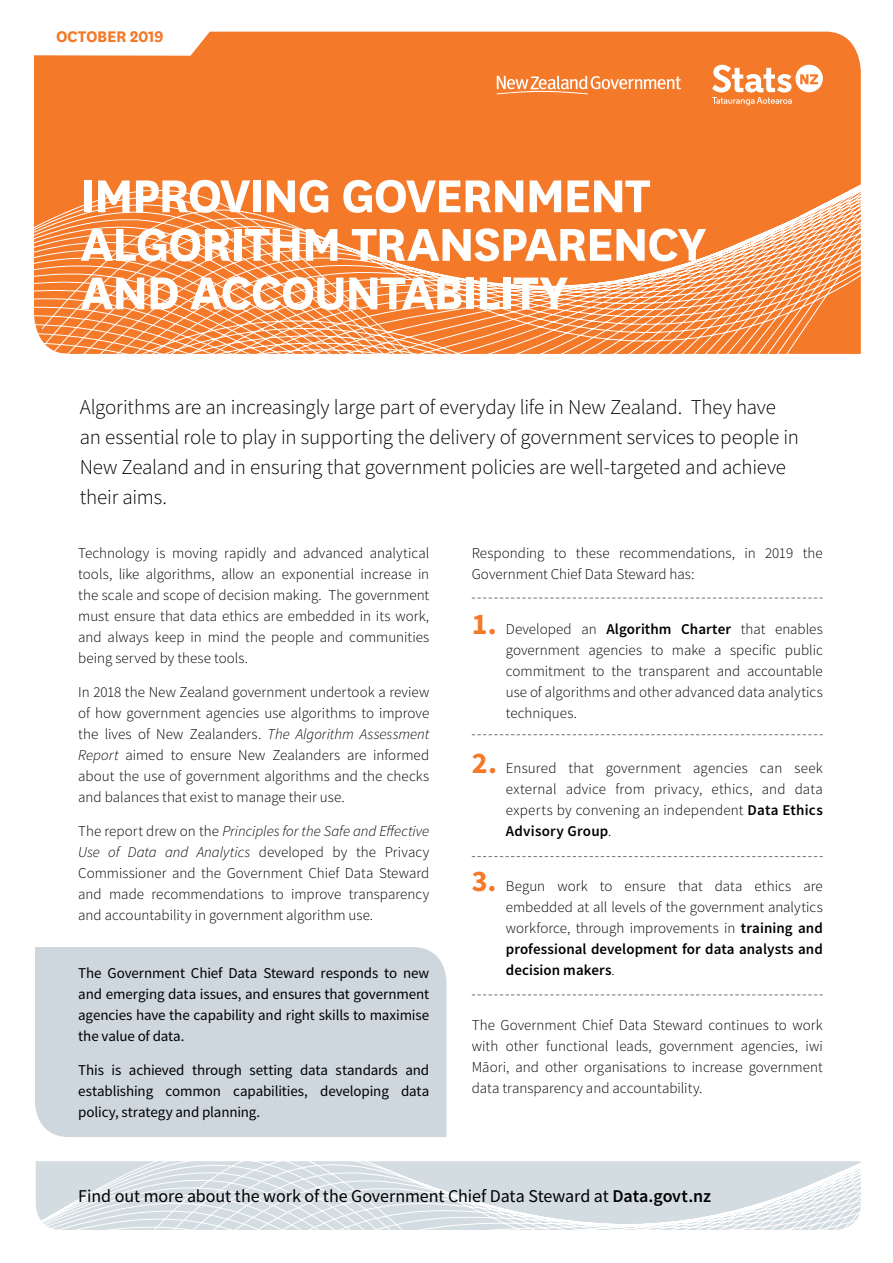
<style>
.page{position:relative;width:893px;height:1263px;background:#fff}
.page>*{position:absolute;margin:0;border:0;box-sizing:border-box;transform-origin:0 0}
.t1{font:700 54px/48.6px "National";letter-spacing:-.03em;color:#fff}
.t2{font:300 21px/30px "Source Sans Pro";letter-spacing:-.01em;color:#000}
.t3{font:18px "Source Sans Pro";letter-spacing:-.005em;color:#000}
.t4{font:700 18px "National";letter-spacing:-.02em;color:#f47929}
.t5{font:300 15px/21px "Source Sans Pro";letter-spacing:.005em;color:#000;text-align:justify}
.t6{font:15px/21px "Source Sans Pro";letter-spacing:-.01em;color:#000;text-align:justify}
.s1{font-style:italic}
.s2{font-weight:700;font-size:30px;color:#f47929}
.s3{font-weight:600}
</style>
<div class="page">
<svg style="left:35px;top:1161px;width:87px;height:69px;background:#d9e1e6"></svg>
<svg style="left:122px;top:1124px;width:739px;height:106px"></svg>
<svg style="left:34px;top:32px;width:827px;height:158px;background:#f48137"></svg>
<svg style="left:34px;top:190px;width:9px;height:152px"></svg>
<svg style="left:43px;top:117px;width:818px;height:237px;background:#f58943"></svg>
<svg style="left:712px;top:65px;width:111px;height:40px"></svg>
<svg style="left:497px;top:76px;width:184px;height:18px;background:#f69f66"></svg>
<div style="left:35px;top:947px;width:411px;height:190px;background:#ced7de"></div>
<svg style="left:472px;top:597px;width:351px;height:2px"></svg>
<svg style="left:472px;top:734px;width:351px;height:1px"></svg>
<svg style="left:472px;top:856px;width:351px;height:1px"></svg>
<svg style="left:472px;top:994px;width:351px;height:1px"></svg>
<p class="t4" style="left:56px;top:24px;width:109px">OCTOBER 2019</p>
<h1 class="t1" style="left:80px;top:167px;width:628px">IMPROVING GOVERNMENT<br>ALGORITHM TRANSPARENCY<br>AND ACCOUNTABILITY</h1>
<p class="t2" style="left:80px;top:392px;width:721px">Algorithms are an increasingly large part of everyday life in New Zealand. They have an essential role to play in supporting the delivery of government services to people in New Zealand and in ensuring that government policies are well-targeted and achieve their aims.</p>
<p class="t5" style="left:78px;top:543px;width:353px">Technology is moving rapidly and advanced analytical tools, like algorithms, allow an exponential increase in the scale and scope of decision making. The government must ensure that data ethics are embedded in its work, and always keep in mind the people and communities being served by these tools.</p>
<p class="t5" style="left:78px;top:682px;width:353px">In 2018 the New Zealand government undertook a review of how government agencies use algorithms to improve the lives of New Zealanders. <span class="s1">The Algorithm Assessment Report</span> aimed to ensure New Zealanders are informed about the use of government algorithms and the checks and balances that exist to manage their use.</p>
<p class="t5" style="left:78px;top:820px;width:353px">The report drew on the <span class="s1">Principles for the Safe and Effective Use of Data and Analytics</span> developed by the Privacy Commissioner and the Government Chief Data Steward and made recommendations to improve transparency and accountability in government algorithm use.</p>
<p class="t6" style="left:78px;top:962px;width:353px">The Government Chief Data Steward responds to new and emerging data issues, and ensures that government agencies have the capability and right skills to maximise the value of data.</p>
<p class="t6" style="left:78px;top:1059px;width:353px">This is achieved through setting data standards and establishing common capabilities, developing data policy, strategy and planning.</p>
<p class="t5" style="left:472px;top:543px;width:352px">Responding to these recommendations, in 2019 the<br>Government Chief Data Steward has:</p>
<p class="t5" style="left:506px;top:619px;width:319px;text-indent:-34px"><span class="s2">1.</span> Developed an <span class="s3">Algorithm Charter</span> that enables government agencies to make a specific public commitment to the transparent and accountable use of algorithms and other advanced data analytics techniques.</p>
<p class="t5" style="left:506px;top:758px;width:318px;text-indent:-34px"><span class="s2">2.</span> Ensured that government agencies can seek external advice from privacy, ethics, and data experts by convening an independent <span class="s3">Data Ethics Advisory Group</span>.</p>
<p class="t5" style="left:506px;top:876px;width:319px;text-indent:-34px"><span class="s2">3.</span> Begun work to ensure that data ethics are embedded at all levels of the government analytics workforce, through improvements in <span class="s3">training and professional development for data analysts and decision makers</span>.</p>
<p class="t5" style="left:472px;top:1015px;width:353px">The Government Chief Data Steward continues to work with other functional leads, government agencies, iwi Māori, and other organisations to increase government data transparency and accountability.</p>
<p class="t3" style="left:78px;top:1185px;width:634px">Find out more about the work of the Government Chief Data Steward at <span class="s3">Data.govt.nz</span></p>
</div>
